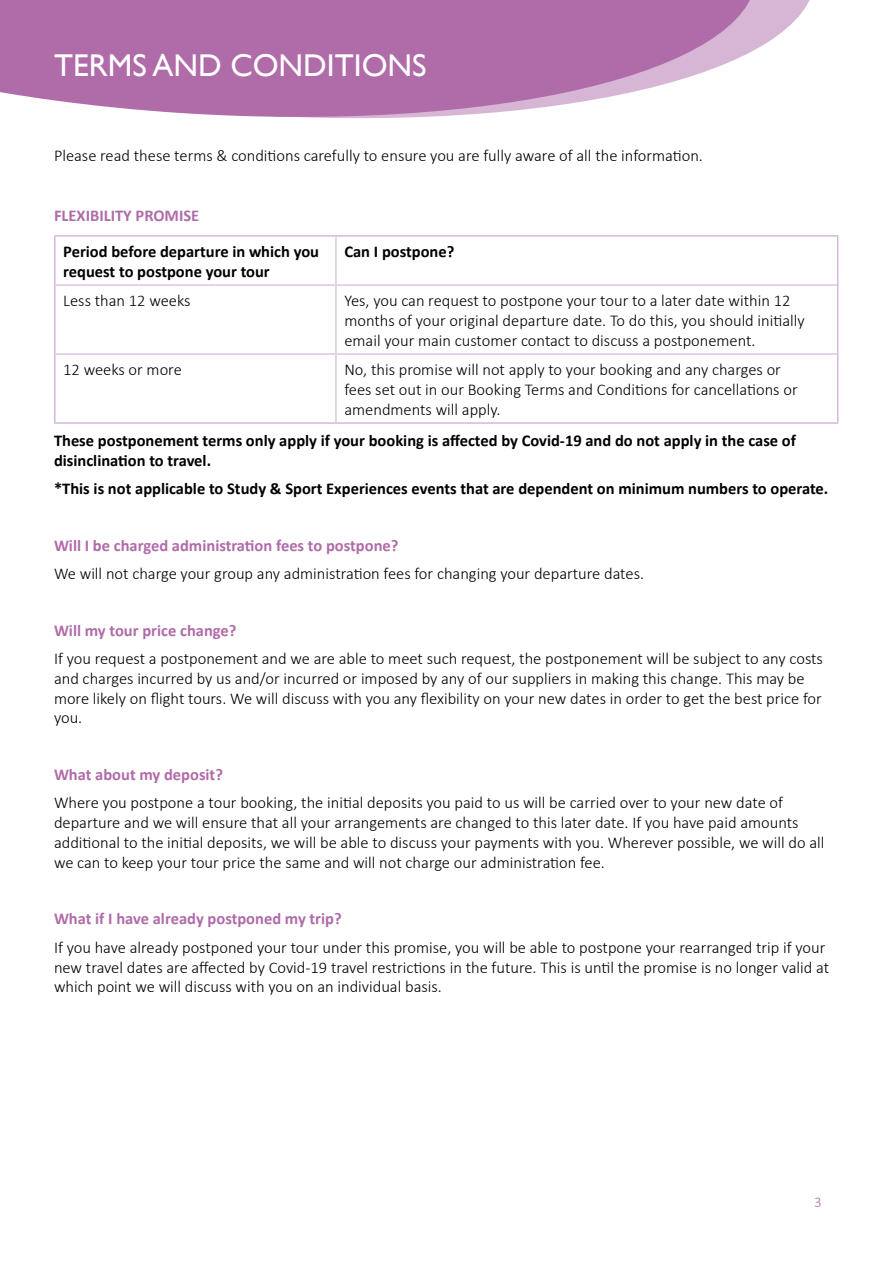
<style>
.page{position:relative;width:893px;height:1263px;background:#fff}
.page>*{position:absolute;margin:0;border:0;box-sizing:border-box;transform-origin:0 0}
.t1{font:31.5px "Gill Sans";color:#fff}
.t2{font:300 16.5px/19.8px "Calibri";color:#000}
.t3{font:700 16.5px/19.8px "Calibri";color:#000}
.t4{font:700 16.5px "Calibri";color:#b06ba9}
.t5{font:300 15px "Calibri";color:#b06ba9}
</style>
<div class="page">
<svg style="left:760px;top:0;width:50px;height:47px;fill:#d7b5d4"></svg>
<svg style="left:0;top:0;width:760px;height:119px;background:#bc82b6"></svg>
<hr style="left:54px;top:235px;width:282px;height:2px;background:#d5b7d8">
<hr style="left:54px;top:237px;width:2px;height:48px;background:#d5b7d8">
<hr style="left:336px;top:235px;width:502px;height:2px;background:#d5b7d8">
<hr style="left:837px;top:237px;width:1px;height:48px;background:#d5b7d8">
<hr style="left:54px;top:285px;width:2px;height:69px;background:#d5b7d8">
<hr style="left:837px;top:285px;width:1px;height:69px;background:#d5b7d8">
<hr style="left:54px;top:354px;width:2px;height:68px;background:#d5b7d8">
<hr style="left:837px;top:354px;width:1px;height:68px;background:#d5b7d8">
<hr style="left:54px;top:422px;width:282px;height:2px;background:#d5b7d8">
<hr style="left:336px;top:422px;width:502px;height:2px;background:#d5b7d8">
<hr style="left:335px;top:237px;width:2px;height:47px;background:#ddc6e1">
<hr style="left:56px;top:284px;width:280px;height:2px;background:#ddc6e1">
<hr style="left:336px;top:284px;width:501px;height:2px;background:#ddc6e1">
<hr style="left:335px;top:286px;width:2px;height:67px;background:#ddc6e1">
<hr style="left:56px;top:353px;width:280px;height:2px;background:#ddc6e1">
<hr style="left:336px;top:353px;width:501px;height:2px;background:#ddc6e1">
<hr style="left:335px;top:355px;width:2px;height:67px;background:#ddc6e1">
<h1 class="t1" style="left:54px;top:47px;width:374px">TERMS AND CONDITIONS</h1>
<p class="t2" style="left:54px;top:146px;width:650px">Please read these terms &amp; conditions carefully to ensure you are fully aware of all the information.</p>
<p class="t4" style="left:54px;top:203px;width:147px">FLEXIBILITY PROMISE</p>
<p class="t3" style="left:63px;top:241px;width:257px">Period before departure in which you request to postpone your tour</p>
<p class="t3" style="left:344px;top:241px;width:111px">Can I postpone?</p>
<p class="t2" style="left:63px;top:290px;width:129px">Less than 12 weeks</p>
<p class="t2" style="left:344px;top:290px;width:462px">Yes, you can request to postpone your tour to a later date within 12 months of your original departure date. To do this, you should initially email your main customer contact to discuss a postponement.</p>
<p class="t2" style="left:63px;top:359px;width:120px">12 weeks or more</p>
<p class="t2" style="left:344px;top:359px;width:455px">No, this promise will not apply to your booking and any charges or fees set out in our Booking Terms and Conditions for cancellations or amendments will apply.</p>
<p class="t3" style="left:54px;top:430px;width:744px">These postponement terms only apply if your booking is affected by Covid-19 and do not apply in the case of disinclination to travel.</p>
<p class="t3" style="left:54px;top:478px;width:776px">*This is not applicable to Study &amp; Sport Experiences events that are dependent on minimum numbers to operate.</p>
<p class="t4" style="left:54px;top:534px;width:346px">Will I be charged administration fees to postpone?</p>
<p class="t2" style="left:54px;top:564px;width:592px">We will not charge your group any administration fees for changing your departure dates.</p>
<p class="t4" style="left:54px;top:619px;width:184px">Will my tour price change?</p>
<p class="t2" style="left:54px;top:648px;width:770px">If you request a postponement and we are able to meet such request, the postponement will be subject to any costs and charges incurred by us and/or incurred or imposed by any of our suppliers in making this change. This may be more likely on flight tours. We will discuss with you any flexibility on your new dates in order to get the best price for you.</p>
<p class="t4" style="left:54px;top:763px;width:171px">What about my deposit?</p>
<p class="t2" style="left:54px;top:793px;width:772px">Where you postpone a tour booking, the initial deposits you paid to us will be carried over to your new date of departure and we will ensure that all your arrangements are changed to this later date. If you have paid amounts additional to the initial deposits, we will be able to discuss your payments with you. Wherever possible, we will do all we can to keep your tour price the same and will not charge our administration fee.</p>
<p class="t4" style="left:54px;top:907px;width:289px">What if I have already postponed my trip?</p>
<p class="t2" style="left:54px;top:937px;width:777px">If you have already postponed your tour under this promise, you will be able to postpone your rearranged trip if your new travel dates are affected by Covid-19 travel restrictions in the future. This is until the promise is no longer valid at which point we will discuss with you on an individual basis.</p>
<p class="t5" style="left:814px;top:1193px;width:9px">3</p>
</div>
